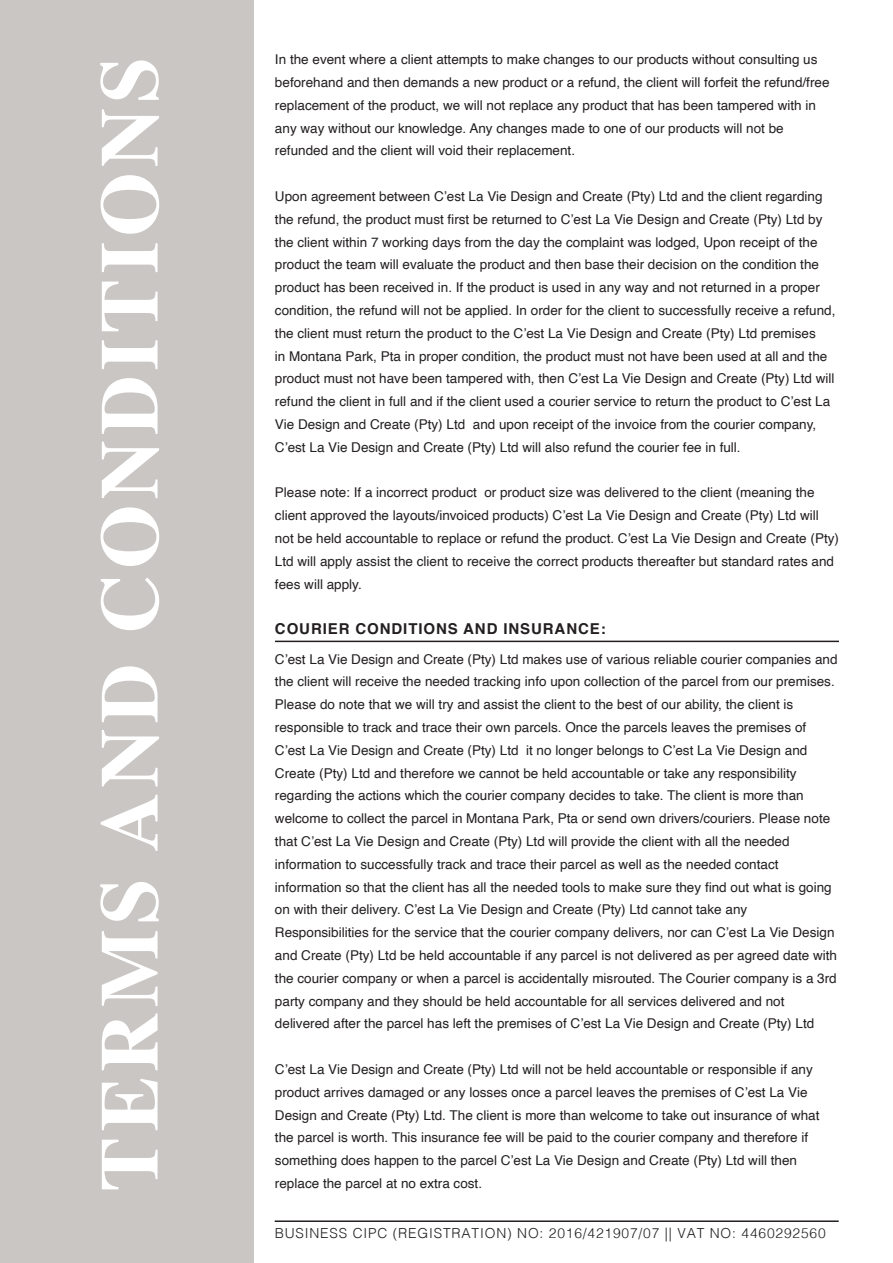
<style>
.page{position:relative;width:893px;height:1263px;background:#fff}
.page>*{position:absolute;margin:0;border:0;box-sizing:border-box;transform-origin:0 0}
.t1{font:700 82.5px "Times";letter-spacing:.06em;color:#fff}
.t2{font:700 15px "Helvetica";letter-spacing:.06em;color:#231f20}
.t3{font:300 13.8px "Helvetica";letter-spacing:.06em;color:#231f20}
.t4{font:13.5px/22.8px "Helvetica";color:#231f20}
</style>
<div class="page">
<div style="left:0;top:0;width:253px;height:1263px;background:#cac6c4"></div>
<hr style="left:275px;top:1220px;width:564px;height:2px;background:#231f20">
<hr style="left:275px;top:641px;width:564px;height:1px;background:#231f20">
<h1 class="t1" style="left:51px;top:1191px;width:1136px;rotate:-90deg">TERMS AND CONDITIONS</h1>
<p class="t4" style="left:275px;top:48px;width:556px">In the event where a client attempts to make changes to our products without consulting us beforehand and then demands a new product or a refund, the client will forfeit the refund/free replacement of the product, we will not replace any product that has been tampered with in any way without our knowledge. Any changes made to one of our products will not be</p>
<p class="t4" style="left:275px;top:140px;width:302px">refunded and the client will void their replacement.</p>
<p class="t4" style="left:275px;top:185px;width:562px">Upon agreement between C’est La Vie Design and Create (Pty) Ltd and the client regarding the refund, the product must first be returned to C’est La Vie Design and Create (Pty) Ltd by the client within 7 working days from the day the complaint was lodged, Upon receipt of the product the team will evaluate the product and then base their decision on the condition the product has been received in. If the product is used in any way and not returned in a proper condition, the refund will not be applied. In order for the client to successfully receive a refund, the client must return the product to the C’est La Vie Design and Create (Pty) Ltd premises<br>in Montana Park, Pta in proper condition, the product must not have been used at all and the product must not have been tampered with, then C’est La Vie Design and Create (Pty) Ltd will refund the client in full and if the client used a courier service to return the product to C’est La Vie Design and Create (Pty) Ltd and upon receipt of the invoice from the courier company, C’est La Vie Design and Create (Pty) Ltd will also refund the courier fee in full.</p>
<p class="t4" style="left:275px;top:482px;width:565px">Please note: If a incorrect product or product size was delivered to the client (meaning the client approved the layouts/invoiced products) C’est La Vie Design and Create (Pty) Ltd will not be held accountable to replace or refund the product. C’est La Vie Design and Create (Pty)<br>Ltd will apply assist the client to receive the correct products thereafter but standard rates and fees will apply.</p>
<p class="t2" style="left:275px;top:617px;width:332px">COURIER CONDITIONS AND INSURANCE:</p>
<p class="t4" style="left:275px;top:648px;width:564px">C’est La Vie Design and Create (Pty) Ltd makes use of various reliable courier companies and the client will receive the needed tracking info upon collection of the parcel from our premises.</p>
<p class="t4" style="left:275px;top:693px;width:520px">Please do note that we will try and assist the client to the best of our ability, the client is</p>
<p class="t4" style="left:275px;top:716px;width:534px">responsible to track and trace their own parcels. Once the parcels leaves the premises of<br>C’est La Vie Design and Create (Pty) Ltd it no longer belongs to C’est La Vie Design and</p>
<p class="t4" style="left:275px;top:762px;width:523px">Create (Pty) Ltd and therefore we cannot be held accountable or take any responsibility</p>
<p class="t4" style="left:275px;top:785px;width:530px">regarding the actions which the courier company decides to take. The client is more than</p>
<p class="t4" style="left:275px;top:807px;width:557px">welcome to collect the parcel in Montana Park, Pta or send own drivers/couriers. Please note that C’est La Vie Design and Create (Pty) Ltd will provide the client with all the needed</p>
<p class="t4" style="left:275px;top:853px;width:505px">information to successfully track and trace their parcel as well as the needed contact</p>
<p class="t4" style="left:275px;top:876px;width:558px">information so that the client has all the needed tools to make sure they find out what is going on with their delivery. C’est La Vie Design and Create (Pty) Ltd cannot take any</p>
<p class="t4" style="left:275px;top:921px;width:564px">Responsibilities for the service that the courier company delivers, nor can C’est La Vie Design and Create (Pty) Ltd be held accountable if any parcel is not delivered as per agreed date with the courier company or when a parcel is accidentally misrouted. The Courier company is a 3rd party company and they should be held accountable for all services delivered and not</p>
<p class="t4" style="left:275px;top:1013px;width:541px">delivered after the parcel has left the premises of C’est La Vie Design and Create (Pty) Ltd</p>
<p class="t4" style="left:275px;top:1058px;width:539px">C’est La Vie Design and Create (Pty) Ltd will not be held accountable or responsible if any product arrives damaged or any losses once a parcel leaves the premises of C’est La Vie</p>
<p class="t4" style="left:275px;top:1104px;width:546px">Design and Create (Pty) Ltd. The client is more than welcome to take out insurance of what the parcel is worth. This insurance fee will be paid to the courier company and therefore if</p>
<p class="t4" style="left:275px;top:1149px;width:524px">something does happen to the parcel C’est La Vie Design and Create (Pty) Ltd will then</p>
<p class="t4" style="left:275px;top:1172px;width:209px">replace the parcel at no extra cost.</p>
<p class="t3" style="left:275px;top:1222px;width:552px">BUSINESS CIPC (REGISTRATION) NO: 2016/421907/07 || VAT NO: 4460292560</p>
</div>
